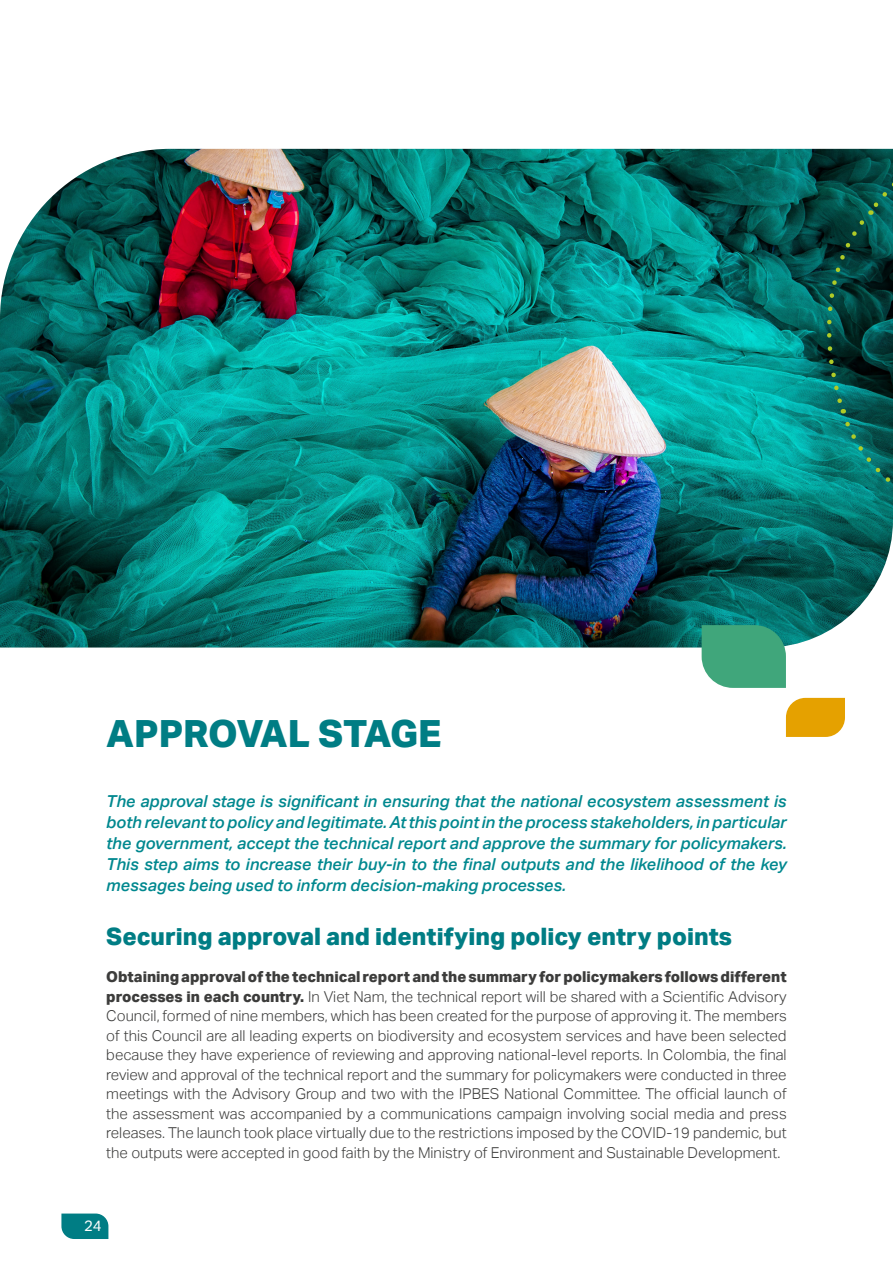
<style>
.page{position:relative;width:893px;height:1263px;background:#fff}
.page>*{position:absolute;margin:0;border:0;box-sizing:border-box;transform-origin:0 0}
.t1{font:800 37.5px "Aktiv Grotesk";color:#007d84}
.t2{font:800 24px "Aktiv Grotesk";color:#007d84}
.t3{font:italic 500 16.5px/21px "Aktiv Grotesk";color:#00888f;text-align:justify}
.t4{font:300 15px/19.5px "Aktiv Grotesk";color:#3c3c3b;text-align:justify}
.t5{font:15px "Aktiv Grotesk";color:#fff}
.s1{font-weight:800}
</style>
<div class="page">
<svg style="left:61px;top:1213px;width:47px;height:26px"></svg>
<img style="left:0;top:149px;width:880px;height:498px">
<svg style="left:702px;top:625px;width:84px;height:63px;background:#45a880"></svg>
<svg style="left:786px;top:698px;width:59px;height:39px;background:#e6a712"></svg>
<svg style="left:811px;top:148px;width:82px;height:428px;background:#075853"></svg>
<h1 class="t1" style="left:106px;top:712px;width:337px">APPROVAL STAGE</h1>
<p class="t3" style="left:106px;top:791px;width:682px">The approval stage is significant in ensuring that the national ecosystem assessment is both relevant to policy and legitimate. At this point in the process stakeholders, in particular the government, accept the technical report and approve the summary for policymakers.<br>This step aims to increase their buy-in to the final outputs and the likelihood of the key messages being used to inform decision-making processes.</p>
<h2 class="t2" style="left:106px;top:922px;width:627px">Securing approval and identifying policy entry points</h2>
<p class="t4" style="left:106px;top:967px;width:682px"><span class="s1">Obtaining approval of the technical report and the summary for policymakers follows different processes in each country.</span> In Viet Nam, the technical report will be shared with a Scientific Advisory Council, formed of nine members, which has been created for the purpose of approving it. The members of this Council are all leading experts on biodiversity and ecosystem services and have been selected because they have experience of reviewing and approving national-level reports. In Colombia, the final review and approval of the technical report and the summary for policymakers were conducted in three meetings with the Advisory Group and two with the IPBES National Committee. The official launch of the assessment was accompanied by a communications campaign involving social media and press releases. The launch took place virtually due to the restrictions imposed by the COVID-19 pandemic, but the outputs were accepted in good faith by the Ministry of Environment and Sustainable Development.</p>
<p class="t5" style="left:84px;top:1217px;width:19px">24</p>
</div>
